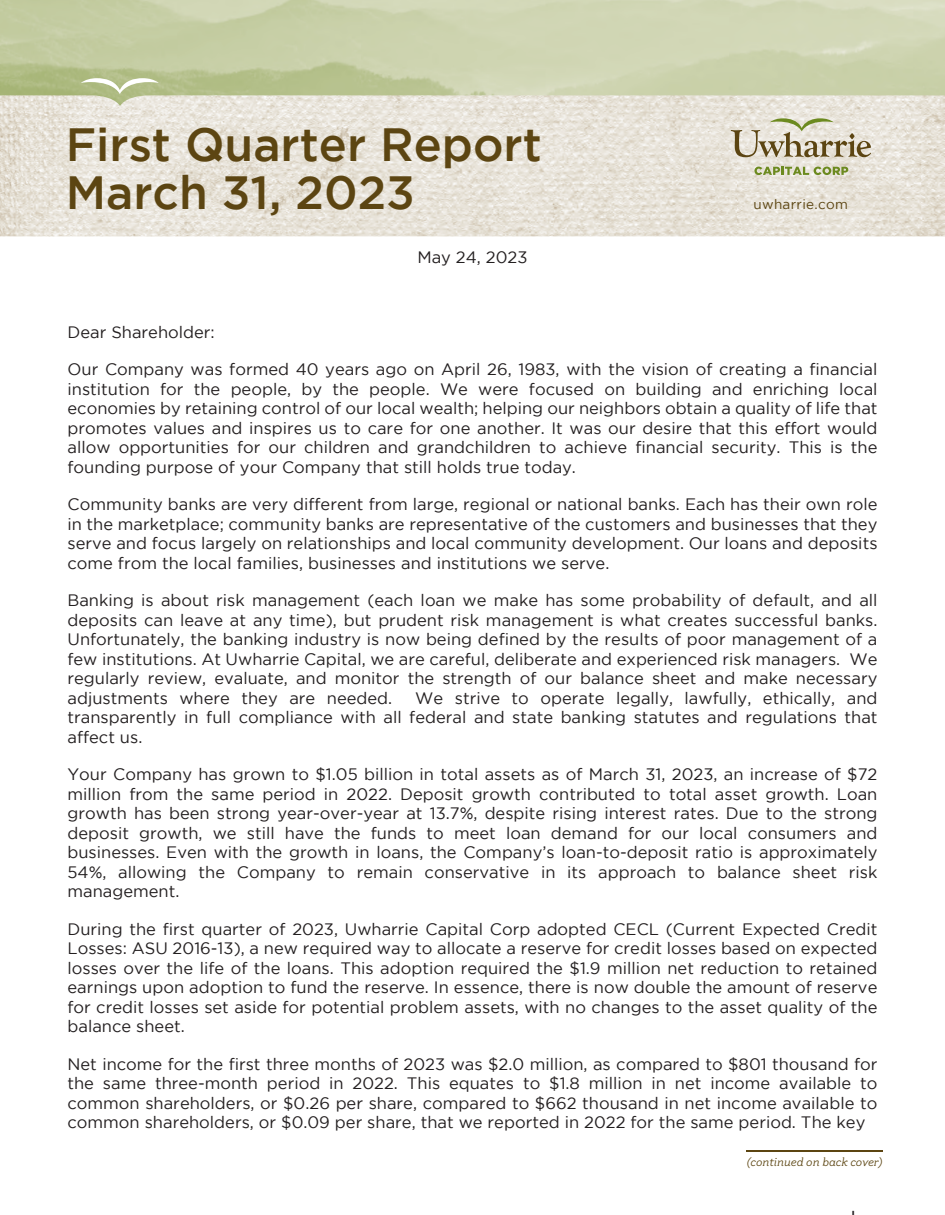
<style>
.page{position:relative;width:945px;height:1215px;background:#fff}
.page>*{position:absolute;margin:0;border:0;box-sizing:border-box;transform-origin:0 0}
.t1{font:500 46.5px/48px "Gotham";color:#5c4512}
.t2{font:16.5px/19.5px "Gotham";color:#231f20;text-align:justify}
.t3{font:13.5px "Gotham";letter-spacing:.025em;color:#5c4512}
.t4{font:italic 12px "Fairplex Wide OT";color:#5c4512}
</style>
<div class="page">
<svg style="left:81px;top:78px;width:78px;height:16px"></svg>
<img style="left:0;top:95px;width:945px;height:141px">
<svg style="left:731px;top:118px;width:140px;height:39px;background:#cac3af"></svg>
<svg style="left:754px;top:167px;width:94px;height:8px"></svg>
<hr style="left:747px;top:1150px;width:136px;height:2px;background:#5c4512">
<h1 class="t1" style="left:66px;top:120px;width:478px">First Quarter Report<br>March 31, 2023</h1>
<p class="t2" style="left:417px;top:247px;width:112px">May 24, 2023</p>
<p class="t3" style="left:753px;top:197px;width:96px">uwharrie.com</p>
<p class="t2" style="left:68px;top:322px;width:149px">Dear Shareholder:</p>
<p class="t2" style="left:68px;top:359px;width:812px">Our Company was formed 40 years ago on April 26, 1983, with the vision of creating a financial institution for the people, by the people. We were focused on building and enriching local economies by retaining control of our local wealth; helping our neighbors obtain a quality of life that promotes values and inspires us to care for one another. It was our desire that this effort would allow opportunities for our children and grandchildren to achieve financial security. This is the founding purpose of your Company that still holds true today.</p>
<p class="t2" style="left:68px;top:494px;width:812px">Community banks are very different from large, regional or national banks. Each has their own role in the marketplace; community banks are representative of the customers and businesses that they serve and focus largely on relationships and local community development. Our loans and deposits come from the local families, businesses and institutions we serve.</p>
<p class="t2" style="left:68px;top:590px;width:812px">Banking is about risk management (each loan we make has some probability of default, and all deposits can leave at any time), but prudent risk management is what creates successful banks.<br>Unfortunately, the banking industry is now being defined by the results of poor management of a few institutions. At Uwharrie Capital, we are careful, deliberate and experienced risk managers. We regularly review, evaluate, and monitor the strength of our balance sheet and make necessary adjustments where they are needed.</p>
<p class="t2" style="left:68px;top:688px;width:812px;text-indent:348px">We strive to operate legally, lawfully, ethically, and transparently in full compliance with all federal and state banking statutes and regulations that affect us.</p>
<p class="t2" style="left:68px;top:764px;width:812px">Your Company has grown to $1.05 billion in total assets as of March 31, 2023, an increase of $72 million from the same period in 2022. Deposit growth contributed to total asset growth. Loan growth has been strong year-over-year at 13.7%, despite rising interest rates. Due to the strong deposit growth, we still have the funds to meet loan demand for our local consumers and businesses. Even with the growth in loans, the Company’s loan-to-deposit ratio is approximately 54%, allowing the Company to remain conservative in its approach to balance sheet risk management.</p>
<p class="t2" style="left:68px;top:919px;width:812px">During the first quarter of 2023, Uwharrie Capital Corp adopted CECL (Current Expected Credit Losses: ASU 2016-13), a new required way to allocate a reserve for credit losses based on expected losses over the life of the loans. This adoption required the $1.9 million net reduction to retained earnings upon adoption to fund the reserve. In essence, there is now double the amount of reserve for credit losses set aside for potential problem assets, with no changes to the asset quality of the balance sheet.</p>
<p class="t2" style="left:68px;top:1054px;width:812px">Net income for the first three months of 2023 was $2.0 million, as compared to $801 thousand for the same three-month period in 2022. This equates to $1.8 million in net income available to common shareholders, or $0.26 per share, compared to $662 thousand in net income available to common shareholders, or $0.09 per share, that we reported in 2022 for the same period. The key</p>
<p class="t4" style="left:747px;top:1155px;width:138px">(continued on back cover)</p>
</div>
